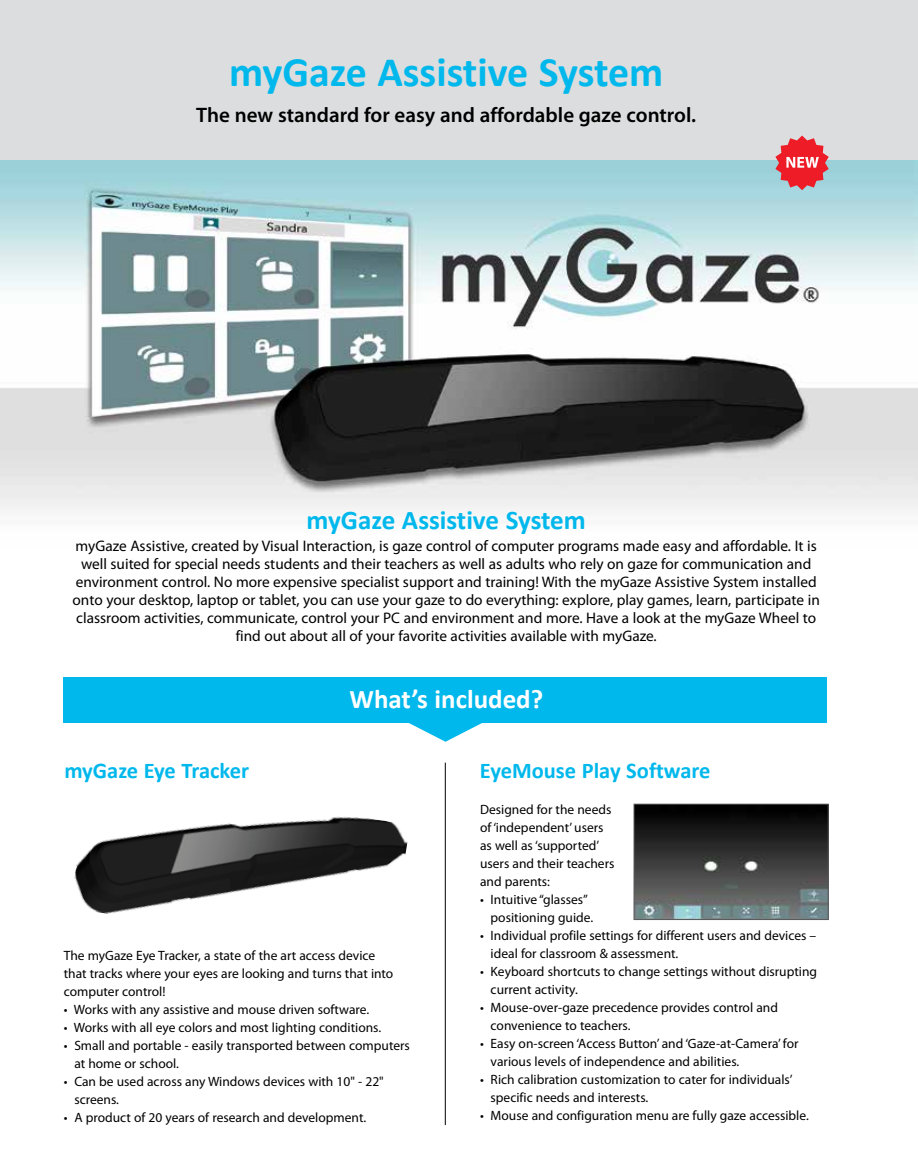
<style>
.page{position:relative;width:918px;height:1175px;background:#fff}
.page>*{position:absolute;margin:0;border:0;box-sizing:border-box;transform-origin:0 0}
.t1{font:700 42px "Calibri";color:#00b8ec}
.t2{font:700 27px "Calibri";color:#00b8ec}
.t3{font:700 27px "Calibri";color:#fff}
.t4{font:700 22.5px "Calibri";color:#00b8ec}
.t5{font:600 21px "Myriad Pro";color:#000}
.t6{font:15.3px/18px "Myriad Pro";color:#000;text-align:center}
.t7{font:13.5px/18px "Myriad Pro";color:#000}
</style>
<div class="page">
<div style="left:64px;top:677px;width:763px;height:45px;background:#00b8ec"></div>
<img style="left:0;top:160px;width:918px;height:350px">
<div style="left:0;top:0;width:918px;height:160px;background:#dcddde"></div>
<svg style="left:775px;top:135px;width:54px;height:55px"></svg>
<img style="left:636px;top:805px;width:191px;height:113px">
<div style="left:634px;top:803px;width:195px;height:117px;border:1px solid #58595b"></div>
<img style="left:74px;top:816px;width:334px;height:98px">
<hr style="left:445px;top:762px;width:1px;height:363px;background:#000">
<svg style="left:370px;top:722px;width:150px;height:19px"></svg>
<h1 class="t1" style="left:229px;top:45px;width:436px">myGaze Assistive System</h1>
<h3 class="t5" style="left:196px;top:102px;width:501px">The new standard for easy and affordable gaze control.</h3>
<h2 class="t2" style="left:307px;top:502px;width:281px">myGaze Assistive System</h2>
<p class="t6" style="left:73px;top:536px;width:749px">myGaze Assistive, created by Visual Interaction, is gaze control of computer programs made easy and affordable. It is well suited for special needs students and their teachers as well as adults who rely on gaze for communication and environment control. No more expensive specialist support and training! With the myGaze Assistive System installed onto your desktop, laptop or tablet, you can use your gaze to do everything: explore, play games, learn, participate in classroom activities, communicate, control your PC and environment and more. Have a look at the myGaze Wheel to find out about all of your favorite activities available with myGaze.</p>
<h2 class="t3" style="left:350px;top:681px;width:195px">What’s included?</h2>
<h3 class="t4" style="left:64px;top:756px;width:186px">myGaze Eye Tracker</h3>
<h3 class="t4" style="left:480px;top:756px;width:232px">EyeMouse Play Software</h3>
<p class="t7" style="left:480px;top:800px;width:136px">Designed for the needs of ‘independent’ users as well as ‘supported’ users and their teachers and parents:</p>
<p class="t7" style="left:491px;top:890px;width:104px;text-indent:-11px">• Intuitive “glasses” positioning guide.</p>
<p class="t7" style="left:491px;top:926px;width:327px;text-indent:-11px">• Individual profile settings for different users and devices – ideal for classroom &amp; assessment.</p>
<p class="t7" style="left:491px;top:962px;width:328px;text-indent:-11px">• Keyboard shortcuts to change settings without disrupting current activity.</p>
<p class="t7" style="left:491px;top:998px;width:289px;text-indent:-11px">• Mouse-over-gaze precedence provides control and convenience to teachers.</p>
<p class="t7" style="left:491px;top:1034px;width:309px;text-indent:-11px">• Easy on-screen ‘Access Button’ and ‘Gaze-at-Camera’ for various levels of independence and abilities.</p>
<p class="t7" style="left:491px;top:1070px;width:303px;text-indent:-11px">• Rich calibration customization to cater for individuals’ specific needs and interests.</p>
<p class="t7" style="left:480px;top:1106px;width:330px">• Mouse and configuration menu are fully gaze accessible.</p>
<p class="t7" style="left:64px;top:946px;width:331px">The myGaze Eye Tracker, a state of the art access device that tracks where your eyes are looking and turns that into computer control!</p>
<p class="t7" style="left:64px;top:1000px;width:307px">• Works with any assistive and mouse driven software.</p>
<p class="t7" style="left:64px;top:1018px;width:319px">• Works with all eye colors and most lighting conditions.</p>
<p class="t7" style="left:74px;top:1036px;width:337px;text-indent:-11px">• Small and portable - easily transported between computers at home or school.</p>
<p class="t7" style="left:74px;top:1072px;width:311px;text-indent:-11px">• Can be used across any Windows devices with 10" - 22" screens.</p>
<p class="t7" style="left:64px;top:1108px;width:304px">• A product of 20 years of research and development.</p>
</div>
